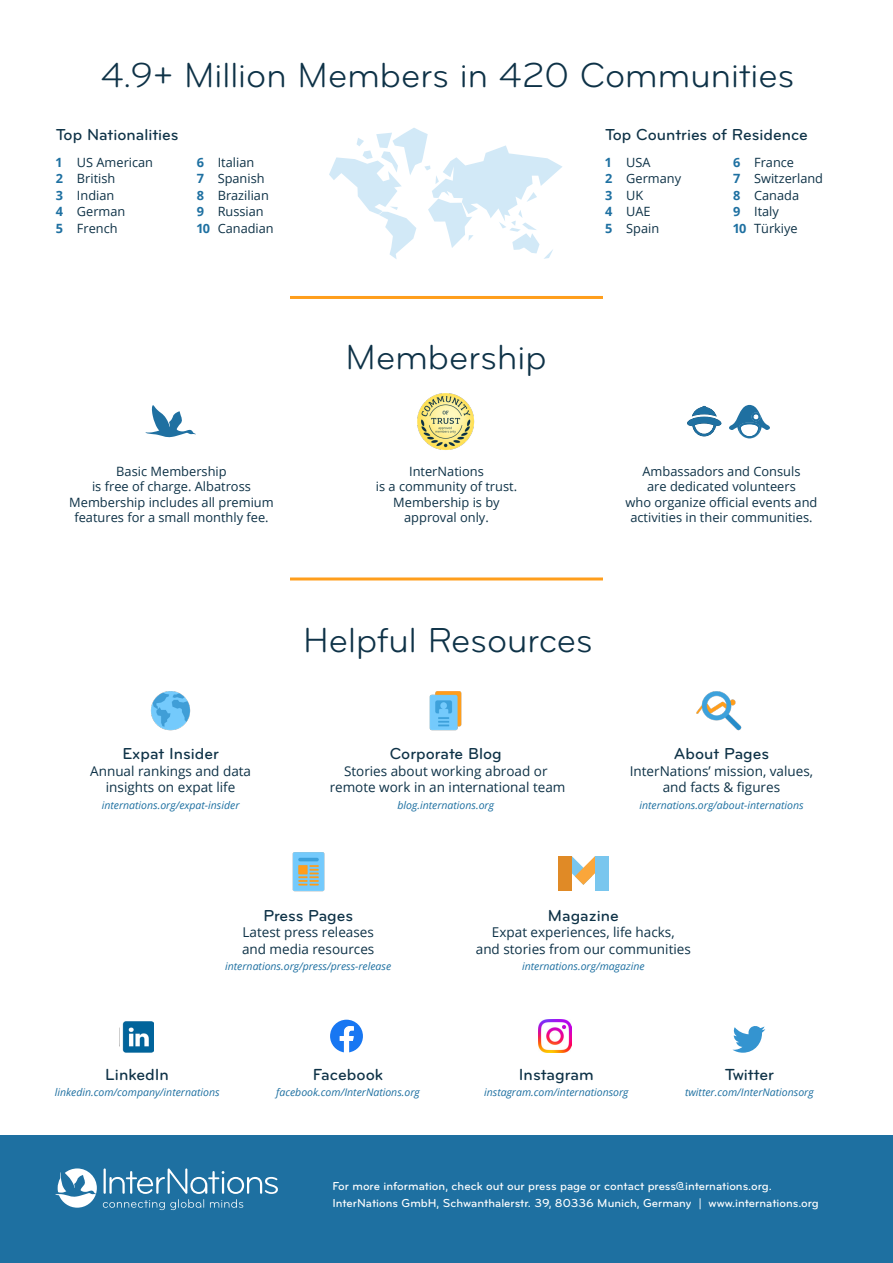
<style>
.page{position:relative;width:893px;height:1263px;background:#fff}
.page>*{position:absolute;margin:0;border:0;box-sizing:border-box;transform-origin:0 0}
.t1{font:36px "Bryant Pro";color:#0e3247}
.t2{font:500 16.65px "Bryant Pro";color:#0e3247}
.t3{font:500 16.5px "Bryant Pro";color:#0e3247}
.t4{font:13.5px "Open Sans";color:#0e3247}
.t5{font:12.9px/15.5px "Open Sans";color:#0e3247;text-align:center}
.CAPTIONS_CHARTS{font:12.75px "Open Sans";color:#0e3247}
.t6{font:500 12px "Bryant Pro";color:#fff}
.t7{font:italic 10.5px "Open Sans";color:#1e70a1}
.s1{font-weight:700;color:#1e70a1}
</style>
<div class="page">
<div style="left:0;top:1135px;width:893px;height:128px;background:#1e70a1"></div>
<svg style="left:687px;top:404px;width:83px;height:35px"></svg>
<svg style="left:55px;top:1168px;width:42px;height:40px"></svg>
<svg style="left:103px;top:1168px;width:175px;height:42px"></svg>
<svg style="left:329px;top:128px;width:233px;height:131px"></svg>
<img style="left:414px;top:389px;width:64px;height:64px;border-radius:32px">
<img style="left:139px;top:678px;width:64px;height:64px;border-radius:32px">
<svg style="left:330px;top:1020px;width:33px;height:32px"></svg>
<img style="left:538px;top:1020px;width:33px;height:33px">
<img style="left:276px;top:839px;width:64px;height:65px;border-radius:32px">
<img style="left:414px;top:678px;width:64px;height:64px;border-radius:32px">
<img style="left:689px;top:678px;width:65px;height:64px;border-radius:32px">
<svg style="left:145px;top:405px;width:51px;height:32px"></svg>
<div style="left:558px;top:856px;width:14px;height:35px;background:#e08a26"></div>
<svg style="left:572px;top:856px;width:23px;height:29px"></svg>
<div style="left:595px;top:856px;width:13px;height:35px;background:#79c6ee"></div>
<svg style="left:732px;top:1026px;width:33px;height:27px"></svg>
<hr style="left:290px;top:577px;width:313px;height:3px;background:#ff9e1c">
<hr style="left:290px;top:296px;width:313px;height:3px;background:#ff9e1c">
<img style="left:122px;top:1021px;width:31px;height:32px">
<p class="t1" style="left:101px;top:53px;width:695px">4.9+ Million Members in 420 Communities</p>
<p class="t3" style="left:56px;top:124px;width:124px">Top Nationalities</p>
<p class="t3" style="left:605px;top:124px;width:204px">Top Countries of Residence</p>
<p class="CAPTIONS_CHARTS" style="left:56px;top:154px;width:99px"><span class="s1">1</span> US American</p>
<p class="CAPTIONS_CHARTS" style="left:56px;top:170px;width:61px"><span class="s1">2</span> British</p>
<p class="CAPTIONS_CHARTS" style="left:56px;top:187px;width:60px"><span class="s1">3</span> Indian</p>
<p class="CAPTIONS_CHARTS" style="left:56px;top:203px;width:71px"><span class="s1">4</span> German</p>
<p class="CAPTIONS_CHARTS" style="left:56px;top:220px;width:63px"><span class="s1">5</span> French</p>
<p class="CAPTIONS_CHARTS" style="left:197px;top:154px;width:59px"><span class="s1">6</span> Italian</p>
<p class="CAPTIONS_CHARTS" style="left:197px;top:170px;width:69px"><span class="s1">7</span> Spanish</p>
<p class="CAPTIONS_CHARTS" style="left:197px;top:187px;width:74px"><span class="s1">8</span> Brazilian</p>
<p class="CAPTIONS_CHARTS" style="left:197px;top:203px;width:69px"><span class="s1">9</span> Russian</p>
<p class="CAPTIONS_CHARTS" style="left:197px;top:220px;width:79px"><span class="s1">10</span> Canadian</p>
<p class="CAPTIONS_CHARTS" style="left:605px;top:154px;width:47px"><span class="s1">1</span> USA</p>
<p class="CAPTIONS_CHARTS" style="left:605px;top:170px;width:77px"><span class="s1">2</span> Germany</p>
<p class="CAPTIONS_CHARTS" style="left:605px;top:187px;width:40px"><span class="s1">3</span> UK</p>
<p class="CAPTIONS_CHARTS" style="left:605px;top:203px;width:47px"><span class="s1">4</span> UAE</p>
<p class="CAPTIONS_CHARTS" style="left:605px;top:220px;width:55px"><span class="s1">5</span> Spain</p>
<p class="CAPTIONS_CHARTS" style="left:733px;top:154px;width:62px"><span class="s1">6</span> France</p>
<p class="CAPTIONS_CHARTS" style="left:733px;top:170px;width:91px"><span class="s1">7</span> Switzerland</p>
<p class="CAPTIONS_CHARTS" style="left:733px;top:187px;width:67px"><span class="s1">8</span> Canada</p>
<p class="CAPTIONS_CHARTS" style="left:733px;top:203px;width:47px"><span class="s1">9</span> Italy</p>
<p class="CAPTIONS_CHARTS" style="left:733px;top:220px;width:66px"><span class="s1">10</span> Türkiye</p>
<p class="t5" style="left:116px;top:463px;width:112px">Basic Membership</p>
<p class="t5" style="left:69px;top:479px;width:206px">is free of charge. Albatross<br>Membership includes all premium features for a small monthly fee.</p>
<p class="t1" style="left:346px;top:335px;width:202px">Membership</p>
<p class="t5" style="left:409px;top:463px;width:76px">InterNations</p>
<p class="t5" style="left:376px;top:479px;width:143px">is a community of trust.</p>
<p class="t5" style="left:393px;top:494px;width:108px">Membership is by</p>
<p class="t5" style="left:404px;top:509px;width:86px">approval only.</p>
<p class="t5" style="left:642px;top:463px;width:159px">Ambassadors and Consuls</p>
<p class="t5" style="left:647px;top:479px;width:150px">are dedicated volunteers</p>
<p class="t5" style="left:625px;top:494px;width:194px">who organize official events and activities in their communities.</p>
<p class="t3" style="left:122px;top:743px;width:98px">Expat Insider</p>
<p class="t4" style="left:90px;top:761px;width:162px">Annual rankings and data</p>
<p class="t4" style="left:106px;top:778px;width:131px">insights on expat life</p>
<p class="t7" style="left:102px;top:798px;width:139px">internations.org/expat-insider</p>
<p class="t1" style="left:303px;top:618px;width:291px">Helpful Resources</p>
<p class="t3" style="left:390px;top:743px;width:114px">Corporate Blog</p>
<p class="t4" style="left:344px;top:761px;width:205px">Stories about working abroad or</p>
<p class="t4" style="left:330px;top:778px;width:237px">remote work in an international team</p>
<p class="t7" style="left:398px;top:798px;width:98px">blog.internations.org</p>
<p class="t3" style="left:674px;top:743px;width:97px">About Pages</p>
<p class="t4" style="left:630px;top:761px;width:185px">InterNations’ mission, values,</p>
<p class="t4" style="left:663px;top:778px;width:119px">and facts &amp; figures</p>
<p class="t7" style="left:639px;top:798px;width:166px">internations.org/about-internations</p>
<p class="t3" style="left:263px;top:905px;width:91px">Press Pages</p>
<p class="t4" style="left:243px;top:923px;width:133px">Latest press releases</p>
<p class="t4" style="left:242px;top:939px;width:134px">and media resources</p>
<p class="t7" style="left:225px;top:959px;width:168px">internations.org/press/press-release</p>
<p class="t3" style="left:548px;top:905px;width:72px">Magazine</p>
<p class="t4" style="left:492px;top:923px;width:184px">Expat experiences, life hacks,</p>
<p class="t4" style="left:476px;top:939px;width:217px">and stories from our communities</p>
<p class="t7" style="left:522px;top:959px;width:124px">internations.org/magazine</p>
<p class="t2" style="left:105px;top:1064px;width:65px">LinkedIn</p>
<p class="t7" style="left:55px;top:1085px;width:166px">linkedin.com/company/internations</p>
<p class="t2" style="left:313px;top:1064px;width:72px">Facebook</p>
<p class="t7" style="left:276px;top:1085px;width:145px">facebook.com/InterNations.org</p>
<p class="t2" style="left:519px;top:1064px;width:76px">Instagram</p>
<p class="t7" style="left:484px;top:1085px;width:146px">instagram.com/internationsorg</p>
<p class="t2" style="left:725px;top:1064px;width:51px">Twitter</p>
<p class="t7" style="left:685px;top:1085px;width:130px">twitter.com/InterNationsorg</p>
<p class="t6" style="left:332px;top:1179px;width:441px">For more information, check out our press page or contact press@internations.org.</p>
<p class="t6" style="left:332px;top:1196px;width:488px">InterNations GmbH, Schwanthalerstr. 39, 80336 Munich, Germany | www.internations.org</p>
</div>
